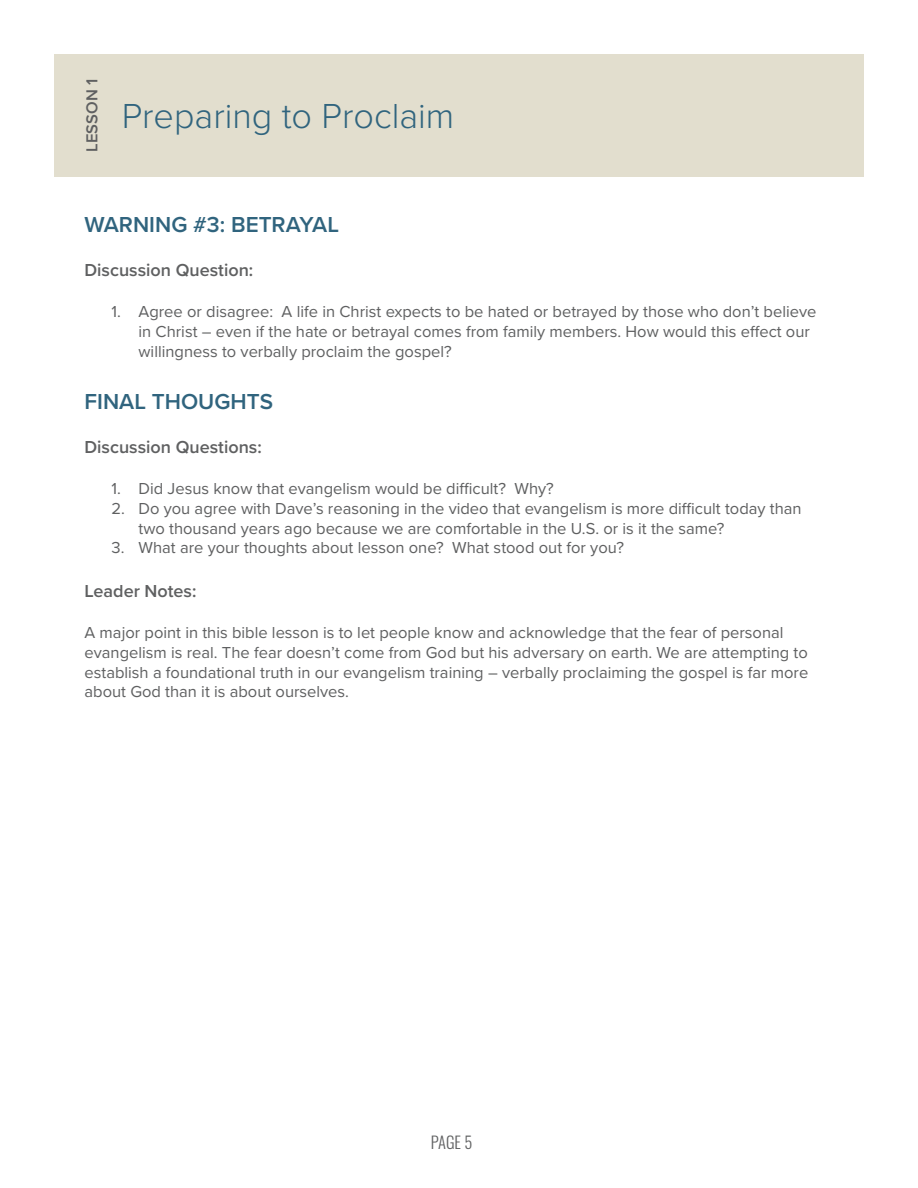
<style>
.page{position:relative;width:918px;height:1188px;background:#fff}
.page>*{position:absolute;margin:0;border:0;box-sizing:border-box;transform-origin:0 0}
.t1{font:300 36px "Proxima Nova";color:#30647e}
.t2{font:600 22.5px "Proxima Nova";color:#30647e}
.t3{font:600 18px "Proxima Nova";color:#5f6061}
.t4{font:16.5px/19.8px "Proxima Nova";color:#5f6061}
.t5{font:600 16.5px "Proxima Nova";color:#5f6061}
.t6{font:300 16.5px "Oswald";color:#5f6061}
</style>
<div class="page">
<div style="left:54px;top:54px;width:810px;height:123px;background:#e2dece"></div>
<p class="t5" style="left:80px;top:152px;width:74px;rotate:-90deg">LESSON 1</p>
<h1 class="t1" style="left:122px;top:89px;width:334px">Preparing to Proclaim</h1>
<h2 class="t2" style="left:85px;top:208px;width:256px">WARNING #3: BETRAYAL</h2>
<p class="t3" style="left:85px;top:256px;width:170px">Discussion Question:</p>
<p class="t4" style="left:139px;top:301px;width:679px;text-indent:-27px">1. Agree or disagree: A life in Christ expects to be hated or betrayed by those who don’t believe in Christ – even if the hate or betrayal comes from family members. How would this effect our willingness to verbally proclaim the gospel?</p>
<h2 class="t2" style="left:85px;top:385px;width:190px">FINAL THOUGHTS</h2>
<p class="t3" style="left:85px;top:433px;width:179px">Discussion Questions:</p>
<p class="t4" style="left:112px;top:478px;width:444px">1. Did Jesus know that evangelism would be difficult? Why?</p>
<p class="t4" style="left:139px;top:498px;width:665px;text-indent:-27px">2. Do you agree with Dave’s reasoning in the video that evangelism is more difficult today than two thousand years ago because we are comfortable in the U.S. or is it the same?</p>
<p class="t4" style="left:112px;top:537px;width:514px">3. What are your thoughts about lesson one? What stood out for you?</p>
<p class="t3" style="left:85px;top:577px;width:114px">Leader Notes:</p>
<p class="t4" style="left:85px;top:622px;width:725px">A major point in this bible lesson is to let people know and acknowledge that the fear of personal evangelism is real. The fear doesn’t come from God but his adversary on earth. We are attempting to establish a foundational truth in our evangelism training – verbally proclaiming the gospel is far more about God than it is about ourselves.</p>
<p class="t6" style="left:431px;top:1128px;width:43px">PAGE 5</p>
</div>
